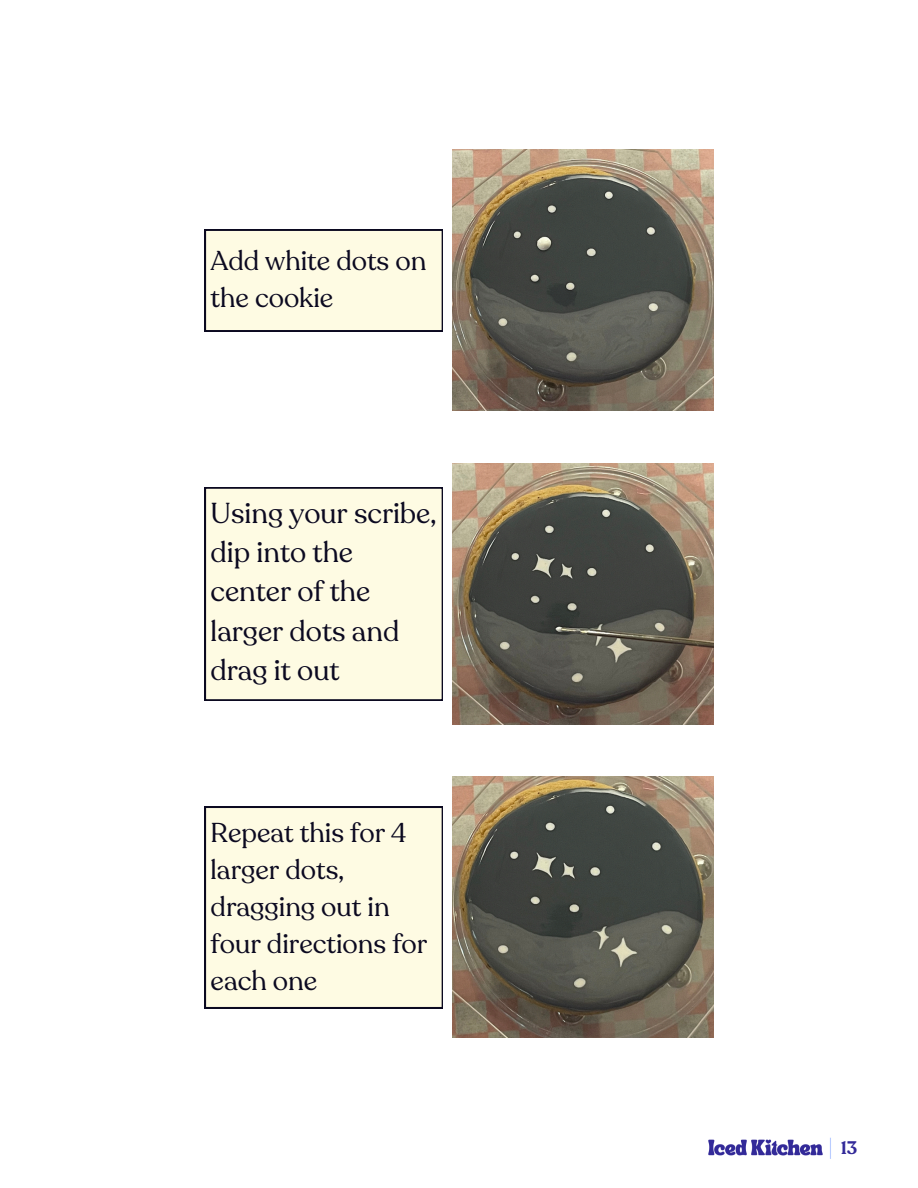
<style>
.page{position:relative;width:918px;height:1188px;background:#fff}
.page>*{position:absolute;margin:0;border:0;box-sizing:border-box;transform-origin:0 0}
.t1{font:28.5px/39.3px "Recoleta";color:#0b0920}
.t2{font:27px/37.2px "Recoleta";color:#0b0920}
.t3{font:600 18px "Recoleta";color:#332a99}
</style>
<div class="page">
<img style="left:708px;top:1139px;width:115px;height:17px">
<svg style="left:830px;top:1138px;width:1px;height:21px"></svg>
<img style="left:452px;top:150px;width:261px;height:261px">
<img style="left:452px;top:777px;width:261px;height:261px">
<div style="left:205px;top:807px;width:237px;height:201px;background:#fefbe3"></div>
<img style="left:452px;top:463px;width:261px;height:261px">
<div style="left:205px;top:230px;width:237px;height:101px;background:#fefbe3"></div>
<div style="left:205px;top:488px;width:237px;height:212px;background:#fefbe3"></div>
<p class="t2" style="left:211px;top:243px;width:217px">Add white dots on the cookie</p>
<p class="t1" style="left:211px;top:494px;width:227px">Using your scribe, dip into the center of the larger dots and drag it out</p>
<p class="t2" style="left:211px;top:815px;width:218px">Repeat this for 4 larger dots, dragging out in four directions for each one</p>
<p class="t3" style="left:841px;top:1136px;width:18px">13</p>
</div>
